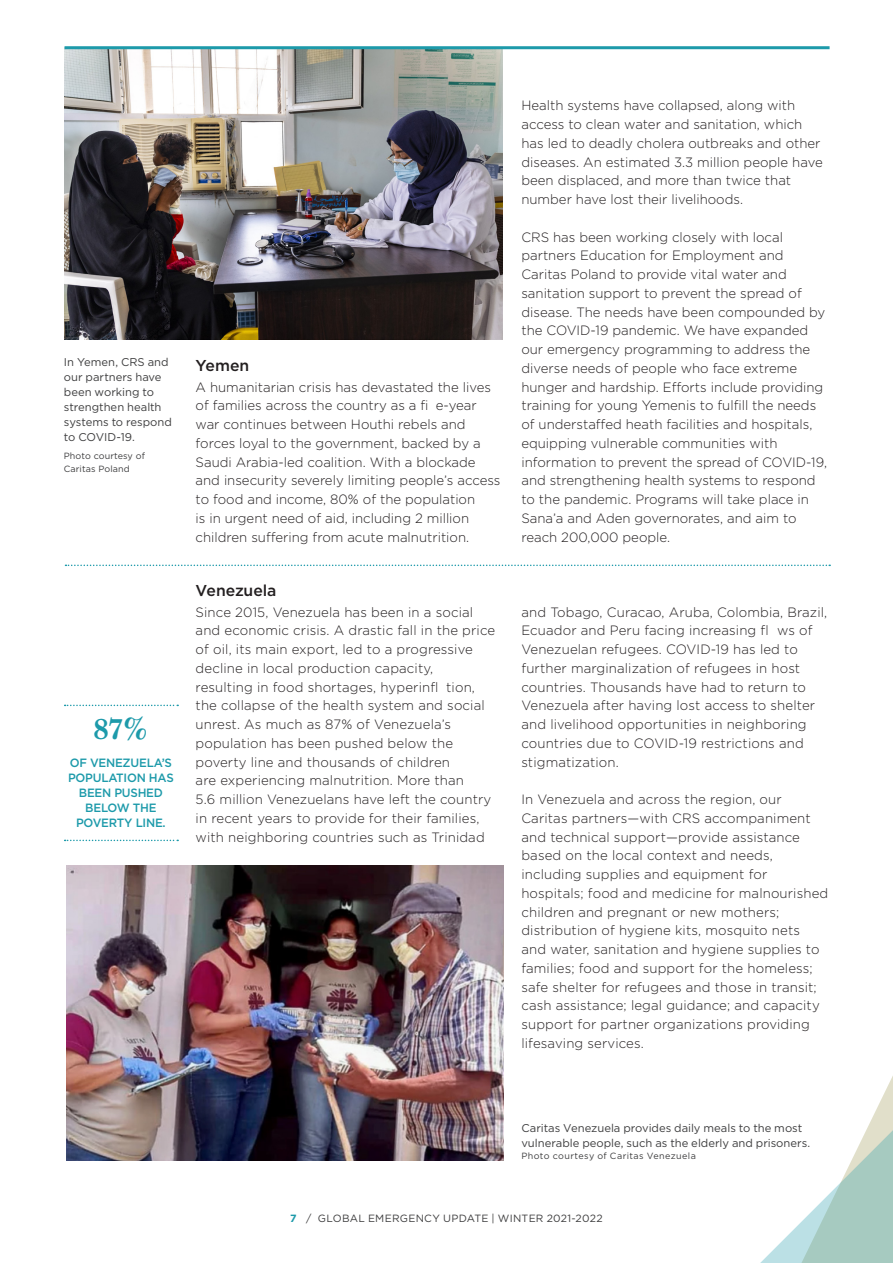
<style>
.page{position:relative;width:893px;height:1263px;background:#fff}
.page>*{position:absolute;margin:0;border:0;box-sizing:border-box;transform-origin:0 0}
.Main_head_baskervill{font:700 30px "New Baskerville Std";color:#1d9aaa}
.t1{font:500 15.75px "Gotham";color:#231f20}
.Body_copy{font:300 13.5px/18.8px "Gotham";color:#231f20}
.Body_1{font:500 12px/15px "Gotham";letter-spacing:-.02em;color:#1d9aaa;text-align:center}
.Photo_caption{font:11.25px/15px "Gotham";color:#3e3e3f}
.t2{font:10.5px "Gotham";letter-spacing:.02em;color:#3e3e3f}
.Photo_caption-2{font:9px "Gotham";letter-spacing:.045em;color:#3e3e3f}
.Photo_caption-3{font:9px/13.5px "Gotham";letter-spacing:.025em;color:#3e3e3f}
.s1{font-weight:700;color:#1d9aaa}
</style>
<div class="page">
<svg style="left:760px;top:1076px;width:133px;height:187px"></svg>
<img style="left:65px;top:49px;width:438px;height:291px">
<hr style="left:65px;top:46px;width:765px;height:3px;background:#1d9aaa">
<img style="left:66px;top:865px;width:437px;height:295px">
<svg style="left:65px;top:565px;width:765px;height:1px"></svg>
<svg style="left:65px;top:705px;width:113px;height:1px"></svg>
<svg style="left:65px;top:840px;width:113px;height:1px"></svg>
<p class="Photo_caption" style="left:64px;top:354px;width:110px">In Yemen, CRS and our partners have been working to strengthen health systems to respond to COVID-19.</p>
<p class="Photo_caption-3" style="left:64px;top:449px;width:83px">Photo courtesy of<br>Caritas Poland</p>
<p class="Main_head_baskervill" style="left:94px;top:712px;width:56px">87%</p>
<p class="Body_1" style="left:68px;top:755px;width:107px">OF VENEZUELA’S<br>POPULATION HAS<br>BEEN PUSHED<br>BELOW THE<br>POVERTY LINE.</p>
<h2 class="t1" style="left:196px;top:355px;width:55px">Yemen</h2>
<p class="Body_copy" style="left:196px;top:377px;width:306px">A humanitarian crisis has devastated the lives of families across the country as a fi e‑year war continues between Houthi rebels and forces loyal to the government, backed by a Saudi Arabia‑led coalition. With a blockade and insecurity severely limiting people’s access to food and income, 80% of the population<br>is in urgent need of aid, including 2 million children suffering from acute malnutrition.</p>
<h2 class="t1" style="left:196px;top:580px;width:82px">Venezuela</h2>
<p class="Body_copy" style="left:196px;top:602px;width:301px">Since 2015, Venezuela has been in a social and economic crisis. A drastic fall in the price of oil, its main export, led to a progressive decline in local production capacity,<br>resulting in food shortages, hyperinfl tion, the collapse of the health system and social unrest. As much as 87% of Venezuela’s population has been pushed below the poverty line and thousands of children<br>are experiencing malnutrition. More than<br>5.6 million Venezuelans have left the country in recent years to provide for their families, with neighboring countries such as Trinidad</p>
<p class="Body_copy" style="left:521px;top:96px;width:303px">Health systems have collapsed, along with access to clean water and sanitation, which has led to deadly cholera outbreaks and other diseases. An estimated 3.3 million people have been displaced, and more than twice that number have lost their livelihoods.</p>
<p class="Body_copy" style="left:521px;top:227px;width:307px">CRS has been working closely with local partners Education for Employment and Caritas Poland to provide vital water and sanitation support to prevent the spread of disease. The needs have been compounded by the COVID‑19 pandemic. We have expanded our emergency programming to address the diverse needs of people who face extreme hunger and hardship. Efforts include providing training for young Yemenis to fulfill the needs of understaffed heath facilities and hospitals, equipping vulnerable communities with information to prevent the spread of COVID-19, and strengthening health systems to respond to the pandemic. Programs will take place in Sana’a and Aden governorates, and aim to reach 200,000 people.</p>
<p class="Body_copy" style="left:521px;top:602px;width:307px">and Tobago, Curacao, Aruba, Colombia, Brazil, Ecuador and Peru facing increasing fl ws of Venezuelan refugees. COVID-19 has led to further marginalization of refugees in host countries. Thousands have had to return to Venezuela after having lost access to shelter and livelihood opportunities in neighboring countries due to COVID-19 restrictions and stigmatization.</p>
<p class="Body_copy" style="left:521px;top:789px;width:308px">In Venezuela and across the region, our Caritas partners—with CRS accompaniment and technical support—provide assistance based on the local context and needs, including supplies and equipment for hospitals; food and medicine for malnourished children and pregnant or new mothers; distribution of hygiene kits, mosquito nets<br>and water, sanitation and hygiene supplies to families; food and support for the homeless; safe shelter for refugees and those in transit; cash assistance; legal guidance; and capacity support for partner organizations providing lifesaving services.</p>
<p class="Photo_caption" style="left:521px;top:1120px;width:290px">Caritas Venezuela provides daily meals to the most vulnerable people, such as the elderly and prisoners.</p>
<p class="Photo_caption-2" style="left:521px;top:1150px;width:176px">Photo courtesy of Caritas Venezuela</p>
<p class="t2" style="left:290px;top:1212px;width:314px"><span class="s1">7</span> / GLOBAL EMERGENCY UPDATE | WINTER 2021-2022</p>
</div>
